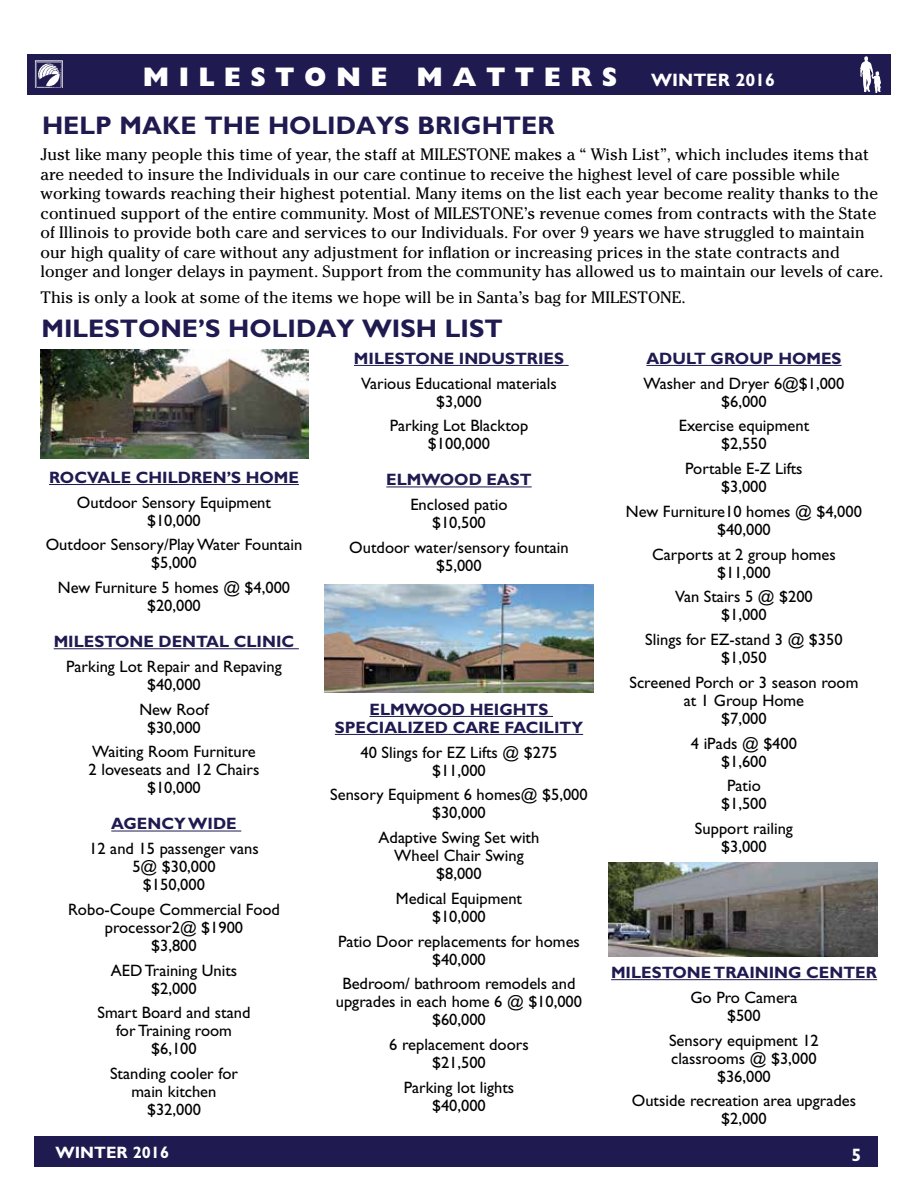
<style>
.page{position:relative;width:918px;height:1188px;background:#fff}
.page>*{position:absolute;margin:0;border:0;box-sizing:border-box;transform-origin:0 0}
.t1{font:800 27px "Gill Sans";letter-spacing:.35em;color:#fff}
.t2{font:700 25.5px "Gill Sans Std";color:#1f1a50}
.t3{font:700 18px "Gill Sans";color:#fff}
.t4{font:16.5px/18px "Gill Sans Std";color:#000;text-align:center}
.t5{font:16.5px/19.5px "Cheltenham Std";color:#000}
.t6{font:700 16.5px/18px "Gill Sans Std";color:#1f1a50;text-align:center}
.t7{font:700 16.5px "Gill Sans";color:#fff}
</style>
<div class="page">
<div style="left:27px;top:54px;width:864px;height:40px;background:#1f1a50"></div>
<svg style="left:860px;top:56px;width:21px;height:37px"></svg>
<div style="left:34px;top:1137px;width:844px;height:30px;background:#1f1a50"></div>
<img style="left:34px;top:60px;width:29px;height:28px">
<hr style="left:49px;top:484px;width:250px;height:1px;background:#1f1a50">
<hr style="left:54px;top:648px;width:245px;height:1px;background:#1f1a50">
<hr style="left:111px;top:831px;width:130px;height:1px;background:#1f1a50">
<hr style="left:354px;top:365px;width:215px;height:1px;background:#1f1a50">
<hr style="left:386px;top:487px;width:146px;height:1px;background:#1f1a50">
<hr style="left:370px;top:716px;width:183px;height:1px;background:#1f1a50">
<hr style="left:335px;top:734px;width:248px;height:1px;background:#1f1a50">
<hr style="left:646px;top:365px;width:196px;height:1px;background:#1f1a50">
<hr style="left:611px;top:979px;width:266px;height:1px;background:#1f1a50">
<img style="left:608px;top:862px;width:270px;height:95px">
<img style="left:324px;top:584px;width:270px;height:109px">
<img style="left:40px;top:350px;width:269px;height:108px">
<h1 class="t1" style="left:143px;top:61px;width:476px">MILESTONE MATTERS</h1>
<p class="t3" style="left:651px;top:69px;width:126px">WINTER 2016</p>
<h2 class="t2" style="left:42px;top:110px;width:514px">HELP MAKE THE HOLIDAYS BRIGHTER</h2>
<p class="t5" style="left:40px;top:145px;width:844px">Just like many people this time of year, the staff at MILESTONE makes a “ Wish List”, which includes items that are needed to insure the Individuals in our care continue to receive the highest level of care possible while working towards reaching their highest potential. Many items on the list each year become reality thanks to the continued support of the entire community. Most of MILESTONE’s revenue comes from contracts with the State of Illinois to provide both care and services to our Individuals. For over 9 years we have struggled to maintain our high quality of care without any adjustment for inflation or increasing prices in the state contracts and longer and longer delays in payment. Support from the community has allowed us to maintain our levels of care.</p>
<p class="t5" style="left:40px;top:288px;width:647px">This is only a look at some of the items we hope will be in Santa’s bag for MILESTONE.</p>
<h2 class="t2" style="left:41px;top:313px;width:463px">MILESTONE’S HOLIDAY WISH LIST</h2>
<p class="t6" style="left:49px;top:468px;width:251px">ROCVALE CHILDREN’S HOME</p>
<p class="t4" style="left:77px;top:493px;width:196px">Outdoor Sensory Equipment $10,000</p>
<p class="t4" style="left:46px;top:536px;width:258px">Outdoor Sensory/Play Water Fountain $5,000</p>
<p class="t4" style="left:58px;top:579px;width:234px">New Furniture 5 homes @ $4,000 $20,000</p>
<p class="t6" style="left:54px;top:633px;width:242px">MILESTONE DENTAL CLINIC</p>
<p class="t4" style="left:66px;top:657px;width:217px">Parking Lot Repair and Repaving $40,000</p>
<p class="t4" style="left:139px;top:700px;width:71px">New Roof $30,000</p>
<p class="t4" style="left:89px;top:743px;width:172px">Waiting Room Furniture<br>2 loveseats and 12 Chairs $10,000</p>
<p class="t6" style="left:111px;top:815px;width:127px">AGENCY WIDE</p>
<p class="t4" style="left:89px;top:840px;width:171px">12 and 15 passenger vans<br>5@ $30,000<br>$150,000</p>
<p class="t4" style="left:68px;top:900px;width:214px">Robo-Coupe Commercial Food processor2@ $1900<br>$3,800</p>
<p class="t4" style="left:111px;top:961px;width:128px">AED Training Units $2,000</p>
<p class="t4" style="left:98px;top:1004px;width:154px">Smart Board and stand for Training room $6,100</p>
<p class="t4" style="left:110px;top:1065px;width:129px">Standing cooler for main kitchen $32,000</p>
<p class="t6" style="left:354px;top:349px;width:212px">MILESTONE INDUSTRIES</p>
<p class="t4" style="left:361px;top:374px;width:197px">Various Educational materials $3,000</p>
<p class="t4" style="left:390px;top:417px;width:140px">Parking Lot Blacktop $100,000</p>
<p class="t6" style="left:386px;top:471px;width:147px">ELMWOOD EAST</p>
<p class="t4" style="left:410px;top:496px;width:99px">Enclosed patio $10,500</p>
<p class="t4" style="left:349px;top:538px;width:221px">Outdoor water/sensory fountain $5,000</p>
<p class="t6" style="left:335px;top:700px;width:250px">ELMWOOD HEIGHTS<br>SPECIALIZED CARE FACILITY</p>
<p class="t4" style="left:361px;top:743px;width:198px">40 Slings for EZ Lifts @ $275 $11,000</p>
<p class="t4" style="left:330px;top:786px;width:259px">Sensory Equipment 6 homes@ $5,000 $30,000</p>
<p class="t4" style="left:379px;top:829px;width:162px">Adaptive Swing Set with<br>Wheel Chair Swing $8,000</p>
<p class="t4" style="left:396px;top:889px;width:128px">Medical Equipment $10,000</p>
<p class="t4" style="left:338px;top:932px;width:243px">Patio Door replacements for homes $40,000</p>
<p class="t4" style="left:336px;top:975px;width:248px">Bedroom/ bathroom remodels and upgrades in each home 6 @ $10,000 $60,000</p>
<p class="t4" style="left:389px;top:1036px;width:141px">6 replacement doors $21,500</p>
<p class="t4" style="left:404px;top:1078px;width:112px">Parking lot lights $40,000</p>
<p class="t6" style="left:646px;top:349px;width:197px">ADULT GROUP HOMES</p>
<p class="t4" style="left:644px;top:374px;width:202px">Washer and Dryer 6@$1,000 $6,000</p>
<p class="t4" style="left:679px;top:417px;width:132px">Exercise equipment $2,550</p>
<p class="t4" style="left:685px;top:460px;width:119px">Portable E-Z Lifts $3,000</p>
<p class="t4" style="left:626px;top:502px;width:238px">New Furniture10 homes @ $4,000 $40,000</p>
<p class="t4" style="left:652px;top:545px;width:185px">Carports at 2 group homes $11,000</p>
<p class="t4" style="left:675px;top:588px;width:139px">Van Stairs 5 @ $200 $1,000</p>
<p class="t4" style="left:645px;top:631px;width:199px">Slings for EZ-stand 3 @ $350 $1,050</p>
<p class="t4" style="left:630px;top:673px;width:230px">Screened Porch or 3 season room at 1 Group Home<br>$7,000</p>
<p class="t4" style="left:691px;top:734px;width:108px">4 iPads @ $400 $1,600</p>
<p class="t4" style="left:721px;top:777px;width:47px">Patio $1,500</p>
<p class="t4" style="left:695px;top:820px;width:100px">Support railing $3,000</p>
<p class="t6" style="left:611px;top:963px;width:267px">MILESTONE TRAINING CENTER</p>
<p class="t4" style="left:690px;top:988px;width:109px">Go Pro Camera $500</p>
<p class="t4" style="left:669px;top:1031px;width:151px">Sensory equipment 12 classrooms @ $3,000 $36,000</p>
<p class="t4" style="left:632px;top:1092px;width:226px">Outside recreation area upgrades $2,000</p>
<p class="t7" style="left:56px;top:1143px;width:115px">WINTER 2016</p>
<p class="t3" style="left:852px;top:1144px;width:11px">5</p>
</div>
